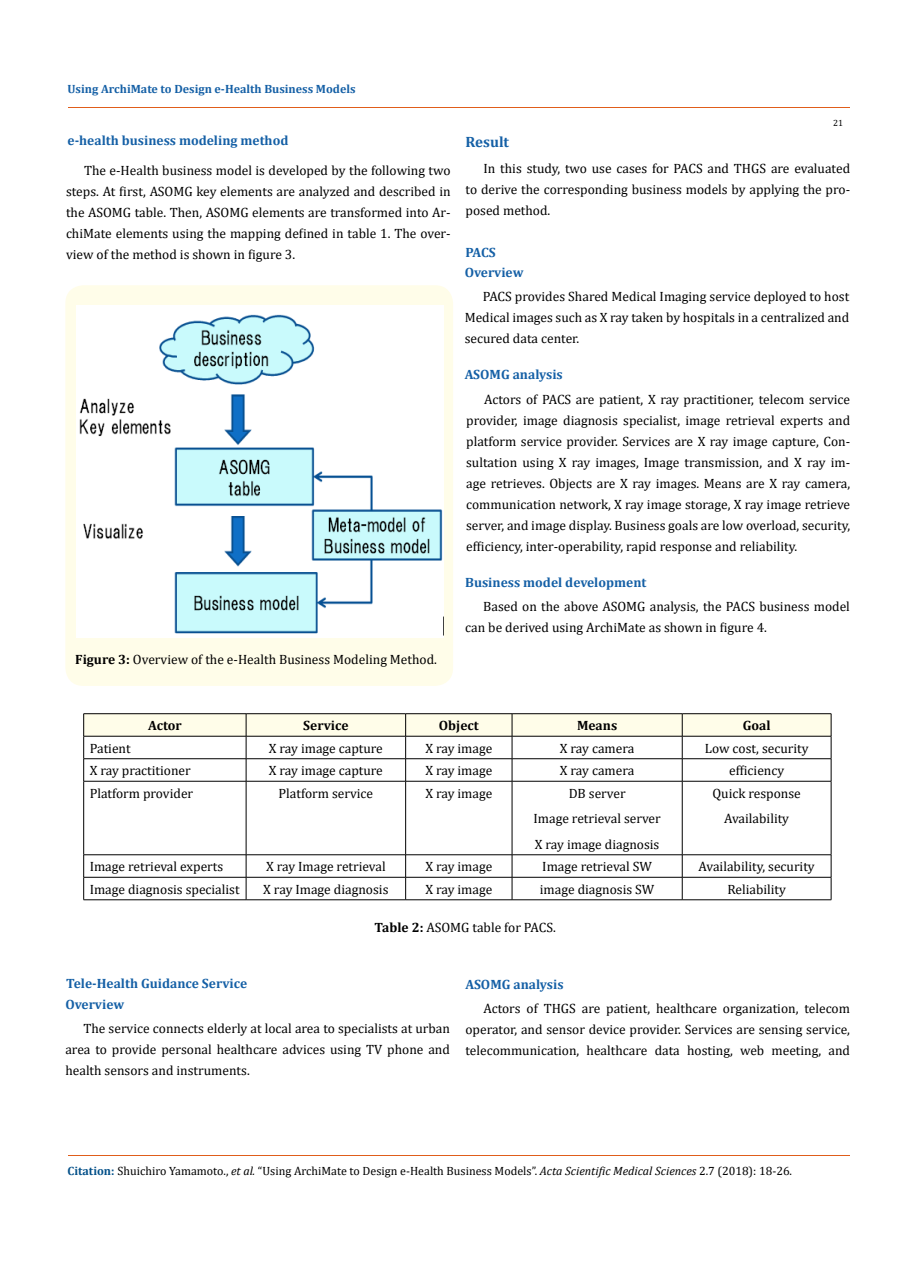
<style>
.page{position:relative;width:917px;height:1262px;background:#fff}
.page>*{position:absolute;margin:0;border:0;box-sizing:border-box;transform-origin:0 0}
.t1{font:700 15px "Cambria";color:#1560a6}
.t2{font:13.5px/21px "Cambria";color:#000;text-align:justify}
.t3{font:700 13.5px/20.7px "Cambria";color:#1560a6}
.t4{font:700 13.5px "Cambria";color:#000}
.t5{font:12px "Cambria";color:#000}
.t6{font:700 12px "Cambria";color:#1560a6}
.t7{font:9px "Cambria";color:#000}
.s1{font-weight:700}
.s2{font-weight:700;color:#035089}
.s3{font-style:italic}
</style>
<div class="page">
<div style="left:65px;top:285px;width:388px;height:401px;background:#fffde9;border-radius:18px"></div>
<img style="left:77px;top:305px;width:366px;height:332px">
<svg style="left:83px;top:713px;width:748px;height:68px"></svg>
<hr style="left:83px;top:781px;width:163px;height:1px;background:#000">
<hr style="left:83px;top:781px;width:1px;height:73px;background:#000">
<hr style="left:246px;top:781px;width:159px;height:1px;background:#000">
<hr style="left:246px;top:781px;width:1px;height:73px;background:#000">
<hr style="left:405px;top:781px;width:107px;height:1px;background:#000">
<hr style="left:405px;top:781px;width:1px;height:73px;background:#000">
<hr style="left:512px;top:781px;width:170px;height:1px;background:#000">
<hr style="left:512px;top:781px;width:1px;height:73px;background:#000">
<hr style="left:682px;top:781px;width:149px;height:1px;background:#000">
<hr style="left:682px;top:781px;width:1px;height:73px;background:#000">
<hr style="left:830px;top:781px;width:1px;height:73px;background:#000">
<hr style="left:83px;top:854px;width:163px;height:1px;background:#000">
<hr style="left:246px;top:854px;width:159px;height:1px;background:#000">
<hr style="left:405px;top:854px;width:107px;height:1px;background:#000">
<hr style="left:512px;top:854px;width:170px;height:1px;background:#000">
<hr style="left:682px;top:854px;width:149px;height:1px;background:#000">
<hr style="left:83px;top:877px;width:163px;height:1px;background:#000">
<svg style="left:83px;top:855px;width:1px;height:44px"></svg>
<hr style="left:246px;top:877px;width:159px;height:1px;background:#000">
<svg style="left:246px;top:855px;width:1px;height:44px"></svg>
<hr style="left:405px;top:877px;width:107px;height:1px;background:#000">
<svg style="left:405px;top:855px;width:1px;height:44px"></svg>
<hr style="left:512px;top:877px;width:170px;height:1px;background:#000">
<svg style="left:512px;top:855px;width:1px;height:44px"></svg>
<hr style="left:682px;top:877px;width:149px;height:1px;background:#000">
<svg style="left:682px;top:855px;width:1px;height:44px"></svg>
<svg style="left:830px;top:855px;width:1px;height:44px"></svg>
<hr style="left:83px;top:899px;width:163px;height:1px;background:#000">
<hr style="left:246px;top:899px;width:159px;height:1px;background:#000">
<hr style="left:405px;top:899px;width:107px;height:1px;background:#000">
<hr style="left:512px;top:899px;width:170px;height:1px;background:#000">
<hr style="left:682px;top:899px;width:149px;height:1px;background:#000">
<hr style="left:68px;top:108px;width:781px;height:1px;background:#e05d1a">
<hr style="left:68px;top:1155px;width:781px;height:1px;background:#e05d1a">
<p class="t6" style="left:68px;top:81px;width:289px">Using ArchiMate to Design e-Health Business Models</p>
<p class="t3" style="left:68px;top:130px;width:222px">e-health business modeling method</p>
<p class="t2" style="left:66px;top:160px;width:386px;text-indent:18px">The e-Health business model is developed by the following two steps. At first, ASOMG key elements are analyzed and described in the ASOMG table. Then, ASOMG elements are transformed into Ar&shy;chiMate elements using the mapping defined in table 1. The over&shy;view of the method is shown in figure 3.</p>
<p class="t2" style="left:75px;top:648px;width:363px"><span class="s1">Figure 3:</span> Overview of the e-Health Business Modeling Method.</p>
<p class="t7" style="left:833px;top:118px;width:11px">21</p>
<p class="t1" style="left:465px;top:131px;width:45px">Result</p>
<p class="t2" style="left:465px;top:157px;width:386px;text-indent:18px">In this study, two use cases for PACS and THGS are evaluated to derive the corresponding business models by applying the pro&shy;posed method.</p>
<p class="t3" style="left:464px;top:241px;width:60px">PACS<br>Overview</p>
<p class="t2" style="left:464px;top:286px;width:386px;text-indent:18px">PACS provides Shared Medical Imaging service deployed to host Medical images such as X ray taken by hospitals in a centralized and secured data center.</p>
<p class="t3" style="left:464px;top:363px;width:100px">ASOMG analysis</p>
<p class="t2" style="left:466px;top:389px;width:385px;text-indent:18px">Actors of PACS are patient, X ray practitioner, telecom service provider, image diagnosis specialist, image retrieval experts and platform service provider. Services are X ray image capture, Con&shy;sultation using X ray images, Image transmission, and X ray im&shy;age retrieves. Objects are X ray images. Means are X ray camera, communication network, X ray image storage, X ray image retrieve server, and image display. Business goals are low overload, security, efficiency, inter-operability, rapid response and reliability.</p>
<p class="t3" style="left:465px;top:571px;width:183px">Business model development</p>
<p class="t2" style="left:465px;top:595px;width:386px;text-indent:18px">Based on the above ASOMG analysis, the PACS business model can be derived using ArchiMate as shown in figure 4.</p>
<p class="t4" style="left:148px;top:716px;width:35px">Actor</p>
<p class="t4" style="left:303px;top:716px;width:47px">Service</p>
<p class="t4" style="left:439px;top:716px;width:41px">Object</p>
<p class="t4" style="left:577px;top:716px;width:42px">Means</p>
<p class="t4" style="left:742px;top:716px;width:29px">Goal</p>
<p class="t2" style="left:90px;top:737px;width:42px">Patient</p>
<p class="t2" style="left:269px;top:737px;width:115px">X ray image capture</p>
<p class="t2" style="left:425px;top:737px;width:68px">X ray image</p>
<p class="t2" style="left:560px;top:737px;width:76px">X ray camera</p>
<p class="t2" style="left:704px;top:737px;width:105px">Low cost, security</p>
<p class="t2" style="left:90px;top:760px;width:103px">X ray practitioner</p>
<p class="t2" style="left:269px;top:760px;width:115px">X ray image capture</p>
<p class="t2" style="left:425px;top:760px;width:68px">X ray image</p>
<p class="t2" style="left:560px;top:760px;width:76px">X ray camera</p>
<p class="t2" style="left:729px;top:760px;width:57px">efficiency</p>
<p class="t2" style="left:90px;top:782px;width:105px">Platform provider</p>
<p class="t2" style="left:278px;top:782px;width:96px">Platform service</p>
<p class="t2" style="left:425px;top:782px;width:68px">X ray image</p>
<p class="t2" style="left:533px;top:780px;width:129px;line-height:25.5px;text-align:center">DB server<br>Image retrieval server<br>X ray image diagnosis</p>
<p class="t2" style="left:712px;top:780px;width:90px;line-height:25.5px;text-align:center">Quick response<br>Availability</p>
<p class="t2" style="left:90px;top:856px;width:135px">Image retrieval experts</p>
<p class="t2" style="left:266px;top:856px;width:121px">X ray Image retrieval</p>
<p class="t2" style="left:425px;top:856px;width:68px">X ray image</p>
<p class="t2" style="left:542px;top:856px;width:111px">Image retrieval SW</p>
<p class="t2" style="left:698px;top:856px;width:118px">Availability, security</p>
<p class="t2" style="left:90px;top:878px;width:151px">Image diagnosis specialist</p>
<p class="t2" style="left:263px;top:878px;width:127px">X ray Image diagnosis</p>
<p class="t2" style="left:425px;top:878px;width:68px">X ray image</p>
<p class="t2" style="left:540px;top:878px;width:116px">image diagnosis SW</p>
<p class="t2" style="left:727px;top:878px;width:60px">Reliability</p>
<p class="t2" style="left:374px;top:917px;width:183px"><span class="s1">Table 2:</span> ASOMG table for PACS.</p>
<p class="t3" style="left:65px;top:973px;width:183px">Tele-Health Guidance Service<br>Overview</p>
<p class="t2" style="left:65px;top:1017px;width:386px;text-indent:18px">The service connects elderly at local area to specialists at urban area to provide personal healthcare advices using TV phone and health sensors and instruments.</p>
<p class="t3" style="left:465px;top:973px;width:100px">ASOMG analysis</p>
<p class="t2" style="left:465px;top:997px;width:386px;text-indent:18px">Actors of THGS are patient, healthcare organization, telecom operator, and sensor device provider. Services are sensing service, telecommunication, healthcare data hosting, web meeting, and</p>
<p class="t5" style="left:68px;top:1163px;width:726px"><span class="s2">Citation:</span> Shuichiro Yamamoto., <span class="s3">et al.</span> “Using ArchiMate to Design e-Health Business Models”. <span class="s3">Acta Scientific Medical Sciences</span> 2.7 (2018): 18-26.</p>
</div>
